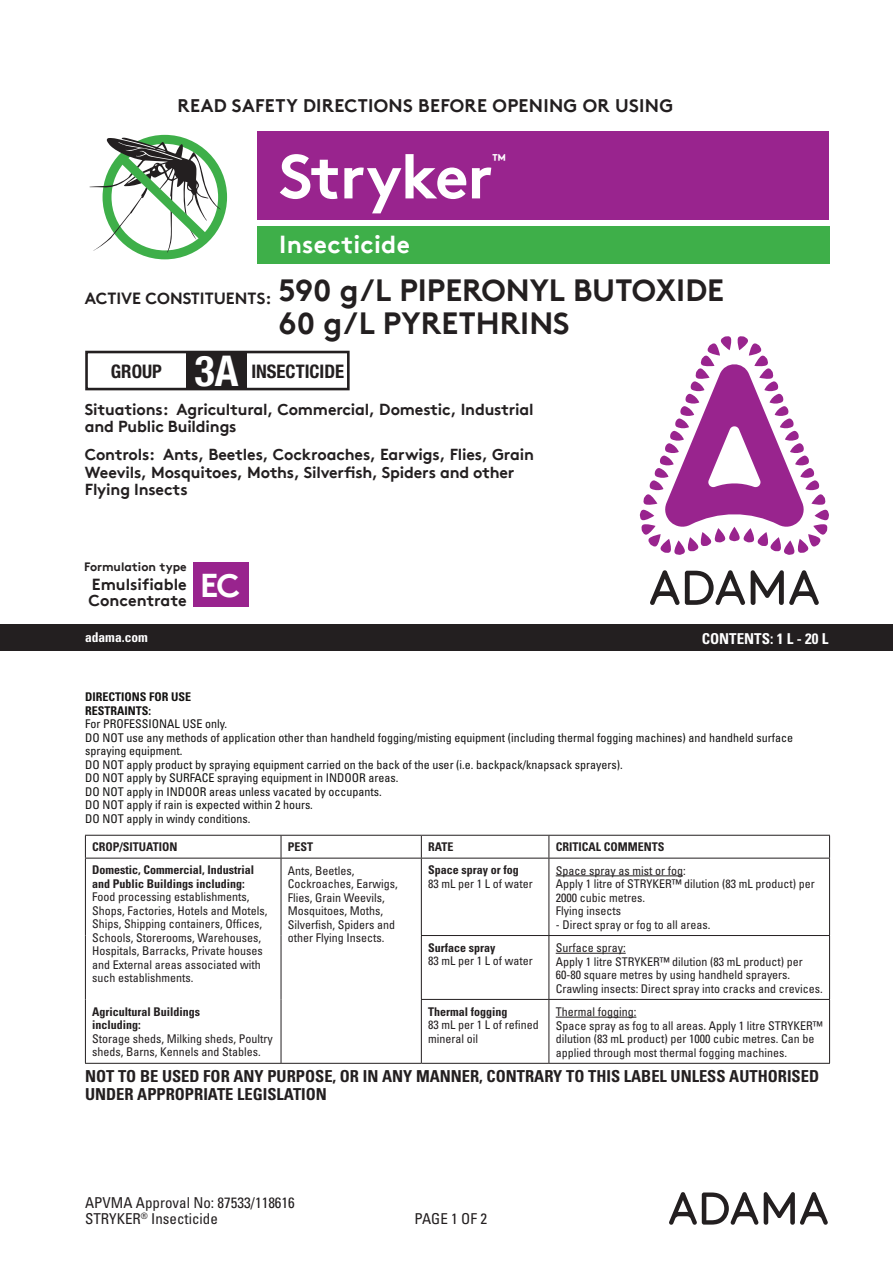
<style>
.page{position:relative;width:893px;height:1263px;background:#fff}
.page>*{position:absolute;margin:0;border:0;box-sizing:border-box;transform-origin:0 0}
.t1{font:700 62.4px "Brown TT";letter-spacing:-.02em;color:#fff}
.t2{font:700 condensed 42.45px "Helvetica Neue";color:#fff}
.t3{font:700 30.75px/33.5px "Brown TT";color:#231f20}
.t4{font:700 24.6px "Brown TT";letter-spacing:.01em;color:#fff}
.t5{font:700 condensed 18.75px "Helvetica Neue";color:#231f20}
.t6{font:700 18.3px "Brown TT";letter-spacing:.015em;color:#231f20}
.t7{font:700 16.95px "Brown TT";color:#fff}
.t8{font:700 condensed 16.5px/18px "Univers";color:#231f20}
.t9{font:700 16.05px/16px "Brown TT";color:#231f20}
.t10{font:700 15.9px/17.5px "Brown TT";letter-spacing:-.01em;color:#231f20}
.t11{font:condensed 15px/16.5px "Univers";color:#231f20}
.t12{font:700 condensed 15px "Univers";color:#fff}
.t13{font:700 condensed 13.5px "Univers";color:#fff}
.t14{font:700 12.15px "Brown TT";color:#231f20}
.t15{font:condensed 12px/13.5px "Univers";color:#231f20}
.t16{font:condensed 12px/13.5px "Univers";color:#131211}
.t17{font:700 condensed 12px/13.5px "Univers";color:#231f20}
.t18{font:700 condensed 12px/13.5px "Univers";color:#131211}
</style>
<div class="page">
<svg style="left:669px;top:1192px;width:89px;height:33px"></svg>
<svg style="left:764px;top:1192px;width:64px;height:33px"></svg>
<hr style="left:85px;top:835px;width:196px;height:1px;background:#231f20">
<svg style="left:85px;top:836px;width:1px;height:22px"></svg>
<hr style="left:281px;top:835px;width:140px;height:1px;background:#231f20">
<svg style="left:281px;top:836px;width:1px;height:22px"></svg>
<hr style="left:421px;top:835px;width:128px;height:1px;background:#231f20">
<svg style="left:421px;top:836px;width:1px;height:22px"></svg>
<hr style="left:549px;top:835px;width:281px;height:1px;background:#231f20">
<svg style="left:549px;top:836px;width:1px;height:22px"></svg>
<svg style="left:829px;top:836px;width:1px;height:22px"></svg>
<hr style="left:85px;top:858px;width:196px;height:1px;background:#231f20">
<hr style="left:85px;top:858px;width:1px;height:77px;background:#231f20">
<hr style="left:281px;top:858px;width:140px;height:1px;background:#231f20">
<hr style="left:281px;top:858px;width:1px;height:77px;background:#231f20">
<hr style="left:85px;top:935px;width:1px;height:64px;background:#231f20">
<hr style="left:281px;top:935px;width:1px;height:64px;background:#231f20">
<hr style="left:421px;top:858px;width:128px;height:1px;background:#231f20">
<hr style="left:421px;top:858px;width:1px;height:77px;background:#231f20">
<hr style="left:549px;top:858px;width:281px;height:1px;background:#231f20">
<hr style="left:549px;top:858px;width:1px;height:77px;background:#231f20">
<hr style="left:829px;top:858px;width:1px;height:77px;background:#231f20">
<hr style="left:421px;top:935px;width:128px;height:1px;background:#231f20">
<hr style="left:421px;top:936px;width:1px;height:63px;background:#231f20">
<hr style="left:549px;top:935px;width:281px;height:1px;background:#231f20">
<hr style="left:549px;top:936px;width:1px;height:63px;background:#231f20">
<hr style="left:829px;top:936px;width:1px;height:63px;background:#231f20">
<hr style="left:85px;top:999px;width:1px;height:64px;background:#231f20">
<hr style="left:281px;top:999px;width:1px;height:64px;background:#231f20">
<hr style="left:421px;top:999px;width:128px;height:1px;background:#231f20">
<hr style="left:421px;top:1000px;width:1px;height:63px;background:#231f20">
<hr style="left:549px;top:999px;width:281px;height:1px;background:#231f20">
<hr style="left:549px;top:1000px;width:1px;height:63px;background:#231f20">
<hr style="left:829px;top:1000px;width:1px;height:63px;background:#231f20">
<hr style="left:85px;top:1063px;width:196px;height:1px;background:#231f20">
<hr style="left:281px;top:1063px;width:140px;height:1px;background:#231f20">
<hr style="left:421px;top:1063px;width:128px;height:1px;background:#231f20">
<hr style="left:549px;top:1063px;width:281px;height:1px;background:#231f20">
<hr style="left:556px;top:875px;width:127px;height:1px;background:#231f20">
<hr style="left:556px;top:953px;width:70px;height:1px;background:#231f20">
<hr style="left:556px;top:1017px;width:80px;height:1px;background:#231f20">
<svg style="left:650px;top:570px;width:95px;height:35px"></svg>
<svg style="left:751px;top:570px;width:68px;height:35px"></svg>
<svg style="left:640px;top:336px;width:189px;height:219px"></svg>
<div style="left:0;top:625px;width:893px;height:26px;background:#231f20"></div>
<div style="left:193px;top:562px;width:55px;height:44px;background:#99248e"></div>
<div style="left:257px;top:131px;width:572px;height:89px;background:#99248e"></div>
<div style="left:257px;top:226px;width:572px;height:37px;background:#3eaf49"></div>
<div style="left:186px;top:352px;width:61px;height:37px;background:#231f20"></div>
<div style="left:85px;top:351px;width:265px;height:39px;border:3px solid #231f20"></div>
<div style="left:103px;top:135px;width:124px;height:124px;border:9px solid #3eaf49;border-radius:58px"></div>
<svg style="left:90px;top:138px;width:131px;height:115px"></svg>
<h3 class="t6" style="left:178px;top:95px;width:497px">READ SAFETY DIRECTIONS BEFORE OPENING OR USING</h3>
<h1 class="t1" style="left:279px;top:139px;width:215px">Stryker</h1>
<h3 class="t7" style="left:492px;top:149px;width:16px">™</h3>
<h3 class="t4" style="left:279px;top:230px;width:132px">Insecticide</h3>
<h3 class="t3" style="left:279px;top:273px;width:447px;text-indent:-194px"><sub>ACTIVE</sub> <sub>CONSTITUENTS:</sub> 590 g/L PIPERONYL BUTOXIDE<br>60 g/L PYRETHRINS</h3>
<h3 class="t5" style="left:111px;top:359px;width:53px">GROUP</h3>
<h2 class="t2" style="left:195px;top:345px;width:46px">3A</h2>
<h3 class="t5" style="left:251px;top:359px;width:94px">INSECTICIDE</h3>
<h3 class="t10" style="left:85px;top:400px;width:450px">Situations: Agricultural, Commercial, Domestic, Industrial and Public Buildings</h3>
<h3 class="t10" style="left:85px;top:446px;width:451px">Controls: Ants, Beetles, Cockroaches, Earwigs, Flies, Grain<br>Weevils, Mosquitoes, Moths, Silverfish, Spiders and other<br>Flying Insects</h3>
<p class="t14" style="left:84px;top:559px;width:104px">Formulation type</p>
<h3 class="t9" style="left:89px;top:576px;width:153px">Emulsifiable<br>Concentrate <sup>EC</sup></h3>
<p class="t13" style="left:85px;top:628px;width:64px">adama.com</p>
<p class="t12" style="left:590px;top:629px;width:223px">CONTENTS: 5 L, 20 L, 110 L, 200 L, 100</p>
<p class="t12" style="left:702px;top:629px;width:128px">CONTENTS: 1 L - 20 L</p>
<p class="t18" style="left:85px;top:690px;width:108px">DIRECTIONS FOR USE<br>RESTRAINTS:</p>
<p class="t16" style="left:85px;top:717px;width:709px">For PROFESSIONAL USE only.<br>DO NOT use any methods of application other than handheld fogging/misting equipment (including thermal fogging machines) and handheld surface spraying equipment.<br>DO NOT apply product by spraying equipment carried on the back of the user (i.e. backpack/knapsack sprayers).<br>DO NOT apply by SURFACE spraying equipment in INDOOR areas.<br>DO NOT apply in INDOOR areas unless vacated by occupants.<br>DO NOT apply if rain is expected within 2 hours.<br>DO NOT apply in windy conditions.</p>
<p class="t17" style="left:92px;top:840px;width:87px">CROP/SITUATION</p>
<p class="t17" style="left:288px;top:840px;width:27px">PEST</p>
<p class="t17" style="left:428px;top:840px;width:27px">RATE</p>
<p class="t17" style="left:556px;top:840px;width:110px">CRITICAL COMMENTS</p>
<p class="t17" style="left:92px;top:863px;width:163px">Domestic, Commercial, Industrial and Public Buildings including:</p>
<p class="t15" style="left:92px;top:890px;width:177px">Food processing establishments, Shops, Factories, Hotels and Motels, Ships, Shipping containers, Offices, Schools, Storerooms, Warehouses, Hospitals, Barracks, Private houses and External areas associated with such establishments.</p>
<p class="t15" style="left:288px;top:863px;width:111px">Ants, Beetles,<br>Cockroaches, Earwigs,<br>Flies, Grain Weevils,<br>Mosquitoes, Moths,<br>Silverfish, Spiders and other Flying Insects.</p>
<p class="t17" style="left:428px;top:863px;width:92px">Space spray or fog</p>
<p class="t15" style="left:556px;top:863px;width:261px">Space spray as mist or fog:<br>Apply 1 litre of STRYKER™ dilution (83 mL product) per<br>2000 cubic metres.<br>Flying insects</p>
<p class="t15" style="left:556px;top:917px;width:156px">- Direct spray or fog to all areas.</p>
<p class="t15" style="left:428px;top:876px;width:106px">83 mL per 1 L of water</p>
<p class="t17" style="left:428px;top:940px;width:69px">Surface spray</p>
<p class="t15" style="left:428px;top:954px;width:106px">83 mL per 1 L of water</p>
<p class="t15" style="left:556px;top:941px;width:269px">Surface spray:<br>Apply 1 litre STRYKER™ dilution (83 mL product) per 60-80 square metres by using handheld sprayers.<br>Crawling insects: Direct spray into cracks and crevices.</p>
<p class="t17" style="left:428px;top:1004px;width:81px">Thermal fogging</p>
<p class="t15" style="left:428px;top:1018px;width:112px">83 mL per 1 L of refined mineral oil</p>
<p class="t17" style="left:92px;top:1004px;width:109px">Agricultural Buildings including:</p>
<p class="t15" style="left:92px;top:1031px;width:182px">Storage sheds, Milking sheds, Poultry sheds, Barns, Kennels and Stables.</p>
<p class="t15" style="left:556px;top:1005px;width:269px">Thermal fogging:<br>Space spray as fog to all areas. Apply 1 litre STRYKER™ dilution (83 mL product) per 1000 cubic metres. Can be applied through most thermal fogging machines.</p>
<h3 class="t8" style="left:85px;top:1066px;width:736px">NOT TO BE USED FOR ANY PURPOSE, OR IN ANY MANNER, CONTRARY TO THIS LABEL UNLESS AUTHORISED<br>UNDER APPROPRIATE LEGISLATION</h3>
<p class="t11" style="left:85px;top:1193px;width:211px">APVMA Approval No: 87533/118616<br>STRYKER<sup>®</sup> Insecticide</p>
<p class="t11" style="left:414px;top:1210px;width:74px">PAGE 1 OF 2</p>
</div>
